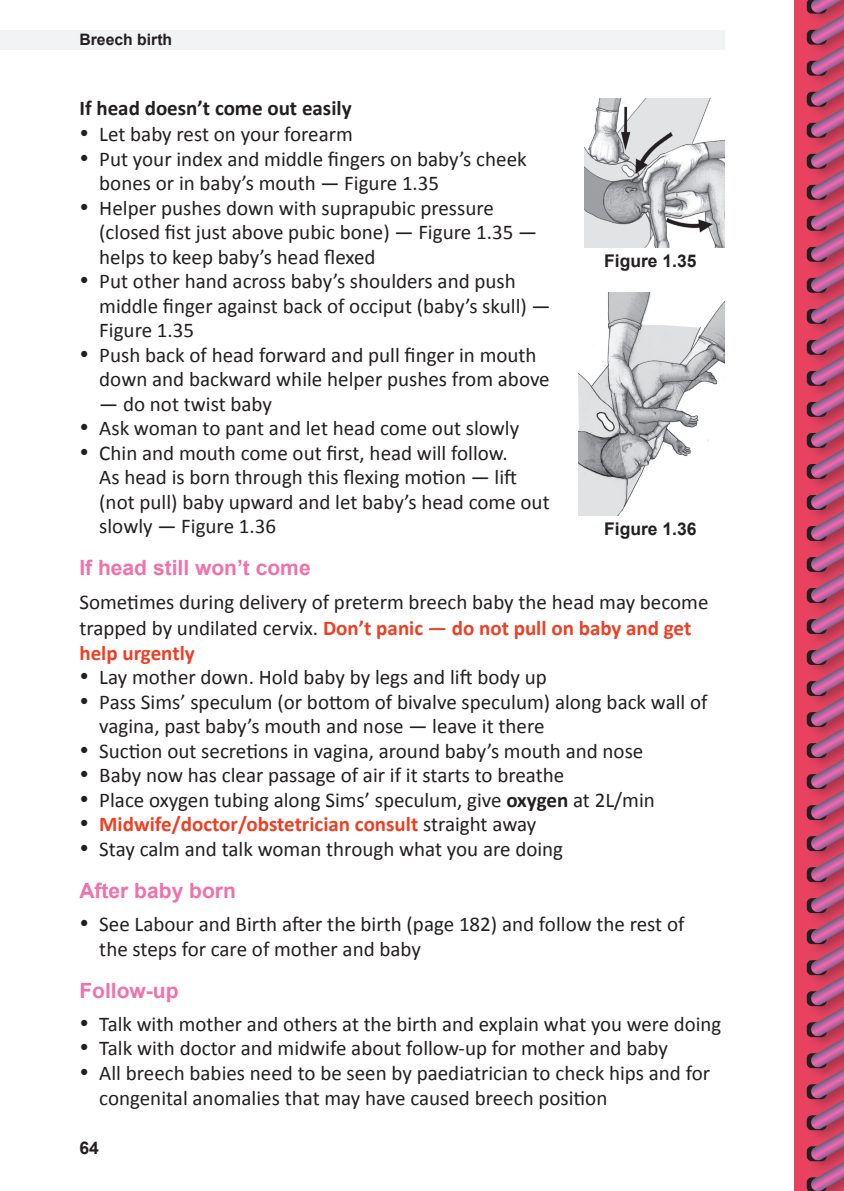
<style>
.page{position:relative;width:844px;height:1191px;background:#fff}
.page>*{position:absolute;margin:0;border:0;box-sizing:border-box;transform-origin:0 0}
.Protocol_Normal_unin{font:21px/24.5px "Calibri";color:#231f20}
.t1{font:700 21px "Calibri";color:#ef3e22}
.Protocol_H4{font:700 21px "Arial";color:#f171ab}
.Protocol_Normal_Subh{font:700 21px "Calibri";color:#231f20}
.Caption_Figure{font:700 17.5px "Arial";color:#231f20}
.t2{font:700 15.75px "Arial";color:#231f20}
.s1{font-weight:700;color:#ef3e22}
.s2{font-weight:700}
.s3{color:#231f20}
.s4{font-weight:400;color:#231f20}
</style>
<div class="page">
<div style="left:794px;top:0;width:49px;height:1191px;background:#e94261"></div>
<div style="left:0;top:30px;width:724px;height:20px;background:#f2f3f4"></div>
<img style="left:584px;top:99px;width:140px;height:149px">
<img style="left:578px;top:292px;width:146px;height:223px">
<svg style="left:806px;top:0;width:37px;height:1191px"></svg>
<p class="t2" style="left:79px;top:29px;width:94px">Breech birth</p>
<p class="Protocol_Normal_Subh" style="left:79px;top:93px;width:274px">If head doesn’t come out easily</p>
<p class="Protocol_Normal_unin" style="left:79px;top:121px;width:275px">• Let baby rest on your forearm</p>
<p class="Protocol_Normal_unin" style="left:99px;top:146px;width:429px;text-indent:-20px">• Put your index and middle fingers on baby’s cheek bones or in baby’s mouth — Figure 1.35</p>
<p class="Protocol_Normal_unin" style="left:99px;top:195px;width:439px;text-indent:-20px">• Helper pushes down with suprapubic pressure (closed fist just above pubic bone) — Figure 1.35 — helps to keep baby’s head flexed</p>
<p class="Protocol_Normal_unin" style="left:99px;top:268px;width:452px;text-indent:-20px">• Put other hand across baby’s shoulders and push middle finger against back of occiput (baby’s skull) —<br>Figure 1.35</p>
<p class="Protocol_Normal_unin" style="left:99px;top:342px;width:452px;text-indent:-20px">• Push back of head forward and pull finger in mouth down and backward while helper pushes from above</p>
<p class="Protocol_Normal_unin" style="left:99px;top:391px;width:174px">— do not twist baby</p>
<p class="Protocol_Normal_unin" style="left:79px;top:415px;width:441px">• Ask woman to pant and let head come out slowly</p>
<p class="Protocol_Normal_unin" style="left:99px;top:440px;width:452px;text-indent:-20px">• Chin and mouth come out first, head will follow.<br>As head is born through this flexing motion — lift (not pull) baby upward and let baby’s head come out slowly — Figure 1.36</p>
<p class="Protocol_H4" style="left:79px;top:554px;width:233px">If head still won’t come</p>
<p class="Protocol_Normal_unin" style="left:79px;top:589px;width:630px;line-height:25.2px">Sometimes during delivery of preterm breech baby the head may become trapped by undilated cervix. <span class="s1">Don’t panic — do not pull on baby and get help urgently</span></p>
<p class="Protocol_Normal_unin" style="left:79px;top:664px;width:469px">• Lay mother down. Hold baby by legs and lift body up</p>
<p class="Protocol_Normal_unin" style="left:99px;top:689px;width:609px;text-indent:-20px">• Pass Sims’ speculum (or bottom of bivalve speculum) along back wall of vagina, past baby’s mouth and nose — leave it there</p>
<p class="Protocol_Normal_unin" style="left:79px;top:738px;width:565px">• Suction out secretions in vagina, around baby’s mouth and nose</p>
<p class="Protocol_Normal_unin" style="left:79px;top:762px;width:486px">• Baby now has clear passage of air if it starts to breathe</p>
<p class="Protocol_Normal_unin" style="left:79px;top:787px;width:577px">• Place oxygen tubing along Sims’ speculum, give <span class="s2">oxygen</span> at 2L/min</p>
<p class="t1" style="left:79px;top:809px;width:458px"><span class="s3">•</span> Midwife/doctor/obstetrician consult <span class="s4">straight away</span></p>
<p class="Protocol_Normal_unin" style="left:79px;top:836px;width:485px">• Stay calm and talk woman through what you are doing</p>
<p class="Protocol_H4" style="left:79px;top:876px;width:158px">After baby born</p>
<p class="Protocol_Normal_unin" style="left:99px;top:911px;width:586px;text-indent:-20px">• See Labour and Birth after the birth (page 182) and follow the rest of the steps for care of mother and baby</p>
<p class="Protocol_H4" style="left:79px;top:976px;width:101px">Follow-up</p>
<p class="Protocol_Normal_unin" style="left:79px;top:1011px;width:643px">• Talk with mother and others at the birth and explain what you were doing</p>
<p class="Protocol_Normal_unin" style="left:79px;top:1035px;width:590px">• Talk with doctor and midwife about follow-up for mother and baby</p>
<p class="Protocol_Normal_unin" style="left:99px;top:1059px;width:612px;line-height:25.2px;text-indent:-20px">• All breech babies need to be seen by paediatrician to check hips and for congenital anomalies that may have caused breech position</p>
<p class="Caption_Figure" style="left:604px;top:250px;width:94px">Figure 1.35</p>
<p class="Caption_Figure" style="left:604px;top:518px;width:94px">Figure 1.36</p>
<p class="Caption_Figure" style="left:79px;top:1136px;width:21px">64</p>
</div>
